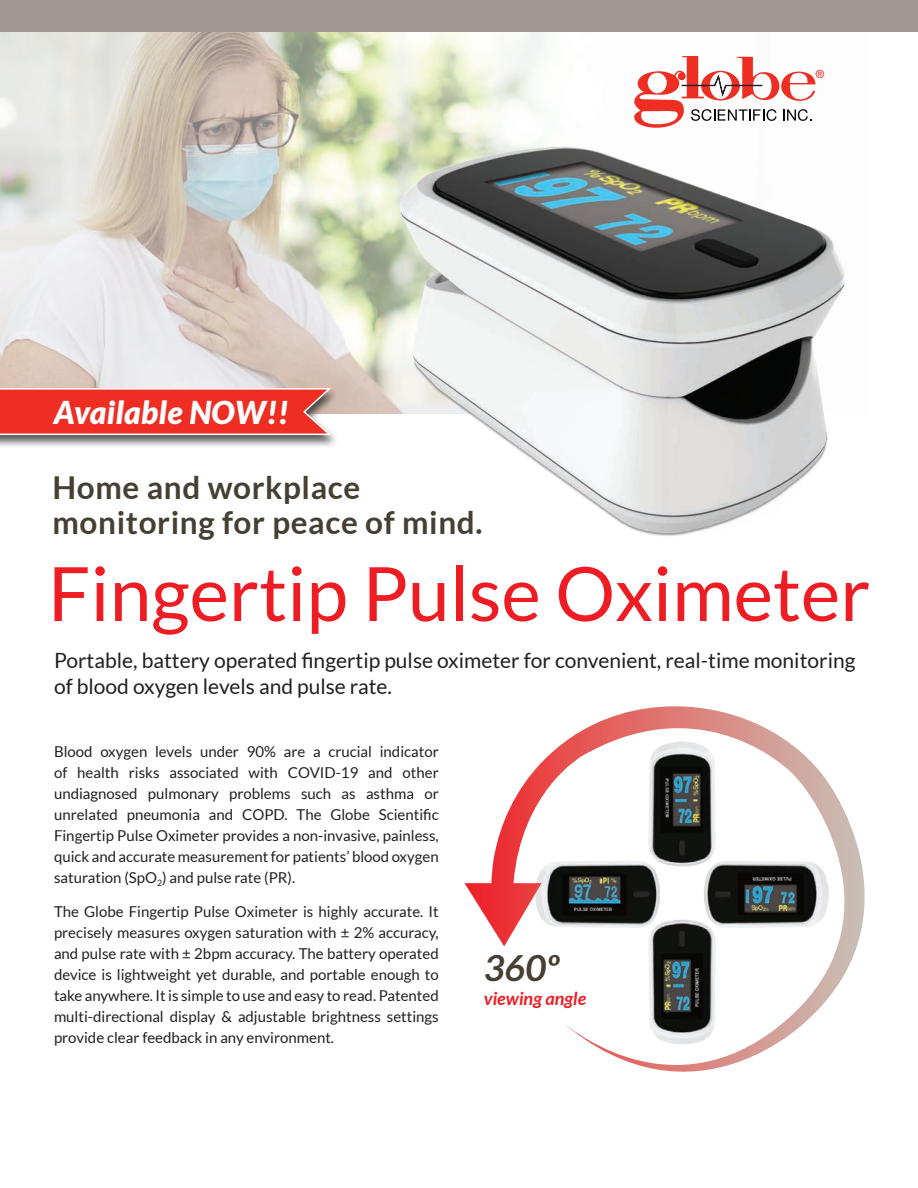
<style>
.page{position:relative;width:918px;height:1188px;background:#fff}
.page>*{position:absolute;margin:0;border:0;box-sizing:border-box;transform-origin:0 0}
.t1{font:75px "Lato";color:#ee1d23}
.t2{font:italic 700 36px "Lato";color:#463f33}
.t3{font:700 31.5px/34.5px "Lato";letter-spacing:.02em;color:#463f33}
.t4{font:italic 900 31.5px "Lato";letter-spacing:.01em;color:#fff}
.t5{font:21px/25.5px "Lato";color:#231f20}
.t6{font:italic 700 18px "Lato";color:#ee1d23}
.t7{font:15px/21px "Lato";color:#231f20;text-align:justify}
.t8{font:500 11.25px "Helvetica Neue";color:#ee2e22}
</style>
<div class="page">
<img style="left:0;top:31px;width:918px;height:383px">
<div style="left:0;top:0;width:918px;height:31px;background:#a19a93"></div>
<svg style="left:634px;top:56px;width:181px;height:48px"></svg>
<div style="left:0;top:387px;width:340px;height:62px;background:#231f20;opacity:.75"></div>
<svg style="left:0;top:387px;width:333px;height:49px;background:#ea463b"></svg>
<img style="left:383px;top:104px;width:473px;height:432px">
<svg style="left:465px;top:706px;width:400px;height:366px"></svg>
<h3 class="t4" style="left:54px;top:394px;width:236px">Available NOW!!</h3>
<h3 class="t3" style="left:52px;top:470px;width:432px">Home and workplace monitoring for peace of mind.</h3>
<p class="t8" style="left:816px;top:67px;width:10px">®</p>
<h1 class="t1" style="left:48px;top:552px;width:824px">Fingertip Pulse Oximeter</h1>
<h3 class="t5" style="left:54px;top:648px;width:803px">Portable, battery operated fingertip pulse oximeter for convenient, real-time monitoring of blood oxygen levels and pulse rate.</h3>
<p class="t7" style="left:54px;top:741px;width:386px">Blood oxygen levels under 90% are a crucial indicator of health risks associated with COVID-19 and other undiagnosed pulmonary problems such as asthma or unrelated pneumonia and COPD. The Globe Scientific Fingertip Pulse Oximeter provides a non-invasive, painless, quick and accurate measurement for patients’ blood oxygen saturation (SpO<sub>2</sub>) and pulse rate (PR).</p>
<p class="t7" style="left:54px;top:901px;width:386px">The Globe Fingertip Pulse Oximeter is highly accurate. It precisely measures oxygen saturation with ± 2% accuracy, and pulse rate with ± 2bpm accuracy. The battery operated device is lightweight yet durable, and portable enough to take anywhere. It is simple to use and easy to read. Patented multi-directional display &amp; adjustable brightness settings provide clear feedback in any environment.</p>
<h2 class="t2" style="left:484px;top:948px;width:77px">360º</h2>
<p class="t6" style="left:484px;top:988px;width:104px">viewing angle</p>
</div>
